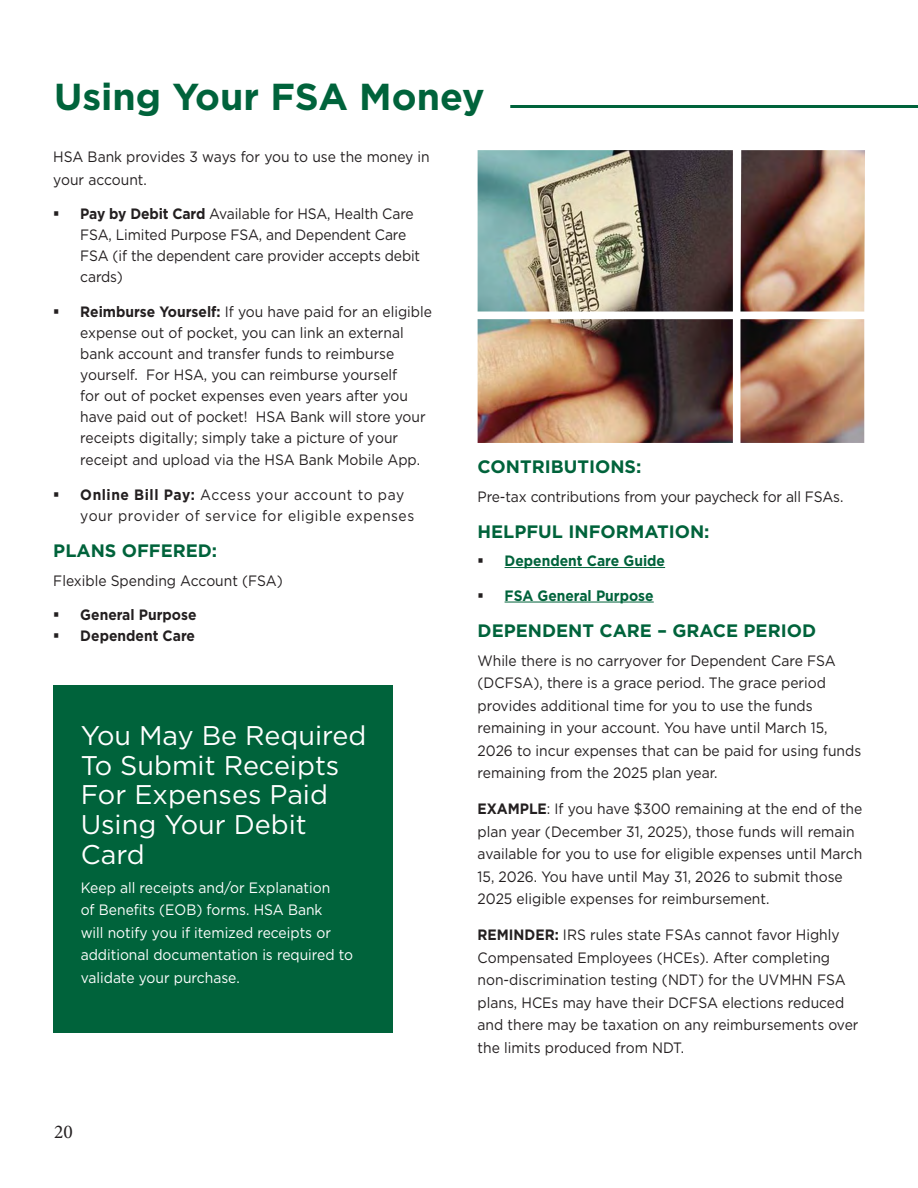
<style>
.page{position:relative;width:918px;height:1188px;background:#fff}
.page>*{position:absolute;margin:0;border:0;box-sizing:border-box;transform-origin:0 0}
.Header_1{font:700 37.5px "Gotham";color:#00633b}
.Sidebar_Box_Header{font:27px/29.7px "Gotham";color:#fff}
.t1{font:19.5px "Minion Pro";color:#231f20}
.Header_3{font:700 18px "Gotham";color:#00633b}
.Book{font:15px/22.5px "Gotham";color:#231f20;scale:.92 1}
.Book-2{font:15px/22.5px "Gotham";color:#fff;scale:.92 1}
.Book-3{font:15px/21px "Gotham";letter-spacing:.04em;color:#231f20;scale:.92 1}
.t2{font:700 15px "Gotham";color:#00633b;scale:.92 1}
.t3{font:700 15px "Gotham";color:#231f20;scale:.92 1}
.s1{font-weight:700}
</style>
<div class="page">
<img style="left:478px;top:150px;width:387px;height:293px">
<div style="left:54px;top:685px;width:339px;height:348px;background:#00633b"></div>
<hr style="left:505px;top:567px;width:160px;height:1px;background:#00633b">
<hr style="left:505px;top:602px;width:149px;height:1px;background:#00633b">
<hr style="left:510px;top:105px;width:408px;height:3px;background:#00633b">
<p class="Header_1" style="left:54px;top:72px;width:432px">Using Your FSA Money</p>
<p class="Book" style="left:53px;top:145px;width:411px">HSA Bank provides 3 ways for you to use the money in your account.</p>
<p class="Book" style="left:80px;top:203px;width:371px;line-height:21px"><span class="s1">Pay by Debit Card</span> Available for HSA, Health Care FSA, Limited Purpose FSA, and Dependent Care FSA (if the dependent care provider accepts debit cards)</p>
<p class="Book" style="left:80px;top:301px;width:384px;line-height:21px"><span class="s1">Reimburse Yourself:</span> If you have paid for an eligible expense out of pocket, you can link an external bank account and transfer funds to reimburse yourself. For HSA, you can reimburse yourself<br>for out of pocket expenses even years after you have paid out of pocket! HSA Bank will store your receipts digitally; simply take a picture of your</p>
<p class="Book" style="left:80px;top:448px;width:371px">receipt and upload via the HSA Bank Mobile App.</p>
<p class="Book-3" style="left:80px;top:484px;width:364px"><span class="s1">Online Bill Pay:</span> Access your account to pay your provider of service for eligible expenses</p>
<p class="Header_3" style="left:53px;top:538px;width:165px">PLANS OFFERED:</p>
<p class="Book" style="left:53px;top:569px;width:251px">Flexible Spending Account (FSA)</p>
<p class="t3" style="left:80px;top:605px;width:128px">General Purpose</p>
<p class="t3" style="left:80px;top:626px;width:126px">Dependent Care</p>
<p class="Header_3" style="left:478px;top:455px;width:165px">CONTRIBUTIONS:</p>
<p class="Book" style="left:478px;top:485px;width:399px">Pre-tax contributions from your paycheck for all FSAs.</p>
<p class="Header_3" style="left:478px;top:520px;width:234px">HELPFUL INFORMATION:</p>
<p class="t2" style="left:505px;top:551px;width:176px">Dependent Care Guide</p>
<p class="t2" style="left:505px;top:585px;width:164px">FSA General Purpose</p>
<p class="Header_3" style="left:478px;top:618px;width:340px">DEPENDENT CARE – GRACE PERIOD</p>
<p class="Book" style="left:478px;top:649px;width:419px">While there is no carryover for Dependent Care FSA (DCFSA), there is a grace period. The grace period provides additional time for you to use the funds remaining in your account. You have until March 15, 2026 to incur expenses that can be paid for using funds remaining from the 2025 plan year.</p>
<p class="Book" style="left:478px;top:797px;width:420px"><span class="s1">EXAMPLE</span>: If you have $300 remaining at the end of the plan year (December 31, 2025), those funds will remain available for you to use for eligible expenses until March 15, 2026. You have until May 31, 2026 to submit those 2025 eligible expenses for reimbursement.</p>
<p class="Book" style="left:478px;top:923px;width:416px"><span class="s1">REMINDER:</span> IRS rules state FSAs cannot favor Highly Compensated Employees (HCEs). After completing non-discrimination testing (NDT) for the UVMHN FSA plans, HCEs may have their DCFSA elections reduced and there may be taxation on any reimbursements over the limits produced from NDT.</p>
<p class="Sidebar_Box_Header" style="left:81px;top:720px;width:287px">You May Be Required<br>To Submit Receipts<br>For Expenses Paid<br>Using Your Debit<br>Card</p>
<p class="Book-2" style="left:81px;top:876px;width:298px">Keep all receipts and/or Explanation<br>of Benefits (EOB) forms. HSA Bank<br>will notify you if itemized receipts or additional documentation is required to validate your purchase.</p>
<h3 class="t1" style="left:54px;top:1118px;width:20px">20</h3>
</div>
